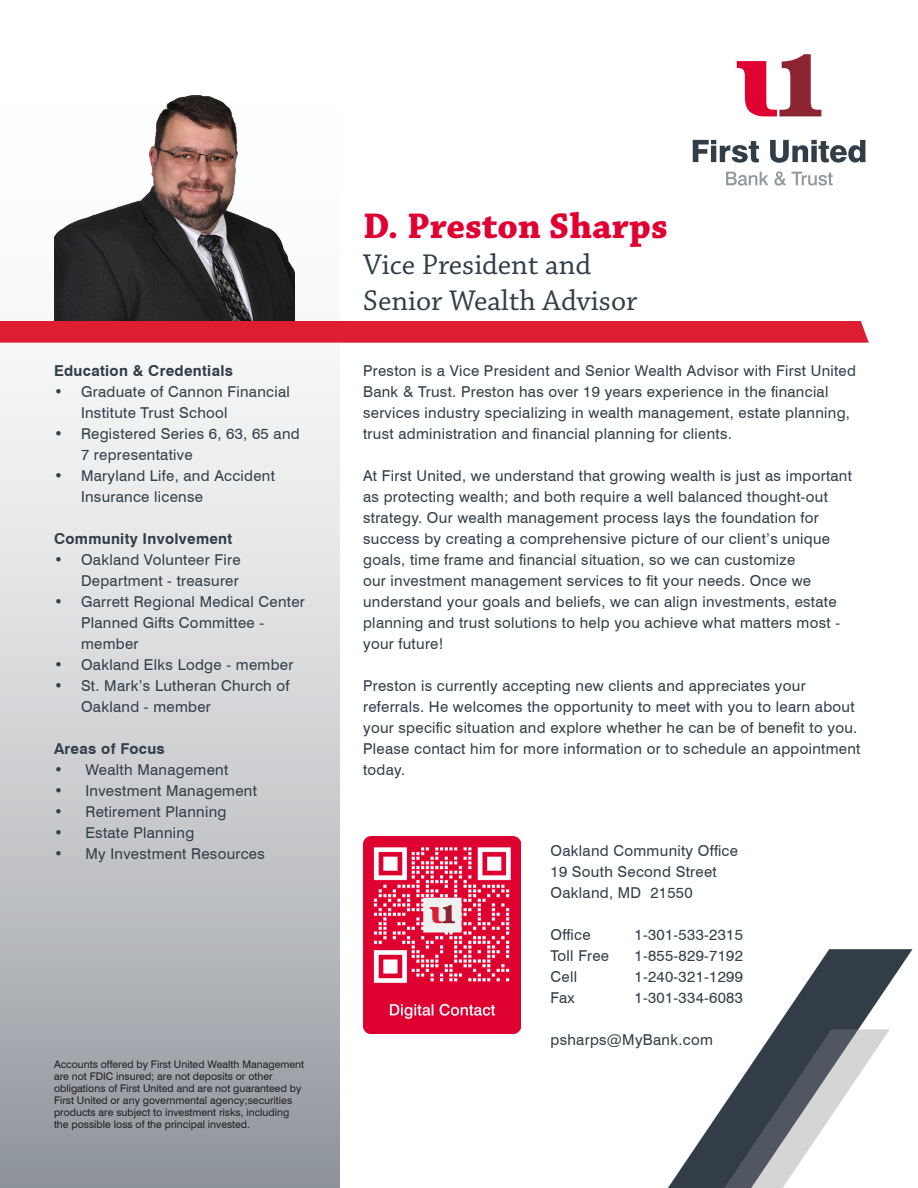
<style>
.page{position:relative;width:918px;height:1188px;background:#fff}
.page>*{position:absolute;margin:0;border:0;box-sizing:border-box;transform-origin:0 0}
.t1{font:700 37.5px "Chaparral Pro";color:#e00031}
.t2{font:30px "Chaparral Pro";color:#313e48}
.t3{font:15px/21px "Swiss 721 BT";letter-spacing:.02em;color:#313e48}
.t4{font:700 15px "Swiss 721 BT";letter-spacing:.02em;color:#313e48}
.t5{font:10.5px/12px "Swiss 721 BT";color:#231f20}
</style>
<div class="page">
<svg style="left:737px;top:54px;width:84px;height:62px"></svg>
<svg style="left:693px;top:140px;width:66px;height:23px"></svg>
<svg style="left:770px;top:140px;width:95px;height:23px"></svg>
<svg style="left:726px;top:172px;width:42px;height:14px"></svg>
<svg style="left:774px;top:171px;width:12px;height:15px"></svg>
<svg style="left:792px;top:172px;width:41px;height:14px"></svg>
<svg style="left:775px;top:949px;width:138px;height:80px;fill:#323d47"></svg>
<svg style="left:668px;top:1029px;width:222px;height:159px"></svg>
<svg style="left:0;top:365px;width:339px;height:823px;background:#c8cacd"></svg>
<img style="left:54px;top:95px;width:241px;height:226px">
<img style="left:364px;top:837px;width:156px;height:196px">
<div style="left:0;top:321px;width:869px;height:22px;background:#de1d32"></div>
<p class="t4" style="left:54px;top:362px;width:181px">Education &amp; Credentials</p>
<p class="t3" style="left:81px;top:381px;width:210px;text-indent:-27px">• Graduate of Cannon Financial<br>Institute Trust School</p>
<p class="t3" style="left:81px;top:423px;width:220px;text-indent:-27px">• Registered Series 6, 63, 65 and<br>7 representative</p>
<p class="t3" style="left:81px;top:465px;width:196px;text-indent:-27px">• Maryland Life, and Accident<br>Insurance license</p>
<p class="t4" style="left:54px;top:530px;width:180px">Community Involvement</p>
<p class="t3" style="left:54px;top:549px;width:188px;text-align:right">• Oakland Volunteer Fire<br>Department - treasurer</p>
<p class="t3" style="left:81px;top:591px;width:225px;text-indent:-27px">• Garrett Regional Medical Center<br>Planned Gifts Committee - member</p>
<p class="t3" style="left:54px;top:654px;width:241px">• Oakland Elks Lodge - member</p>
<p class="t3" style="left:81px;top:675px;width:210px;text-indent:-27px">• St. Mark’s Lutheran Church of<br>Oakland - member</p>
<p class="t4" style="left:54px;top:740px;width:112px">Areas of Focus</p>
<p class="t3" style="left:54px;top:759px;width:176px">• Wealth Management</p>
<p class="t3" style="left:54px;top:780px;width:205px">• Investment Management</p>
<p class="t3" style="left:54px;top:801px;width:174px">• Retirement Planning</p>
<p class="t3" style="left:54px;top:822px;width:142px">• Estate Planning</p>
<p class="t3" style="left:54px;top:843px;width:212px">• My Investment Resources</p>
<p class="t5" style="left:54px;top:1058px;width:252px">Accounts offered by First United Wealth Management are not FDIC insured; are not deposits or other obligations of First United and are not guaranteed by First United or any governmental agency;securities products are subject to investment risks, including the possible loss of the principal invested.</p>
<p class="t1" style="left:363px;top:204px;width:306px">D. Preston Sharps</p>
<p class="t2" style="left:363px;top:248px;width:230px">Vice President and</p>
<p class="t2" style="left:363px;top:284px;width:276px">Senior Wealth Advisor</p>
<p class="t3" style="left:363px;top:360px;width:494px">Preston is a Vice President and Senior Wealth Advisor with First United Bank &amp; Trust. Preston has over 19 years experience in the financial services industry specializing in wealth management, estate planning, trust administration and financial planning for clients.</p>
<p class="t3" style="left:363px;top:465px;width:490px">At First United, we understand that growing wealth is just as important as protecting wealth; and both require a well balanced thought-out strategy. Our wealth management process lays the foundation for success by creating a comprehensive picture of our client’s unique goals, time frame and financial situation, so we can customize<br>our investment management services to fit your needs. Once we understand your goals and beliefs, we can align investments, estate planning and trust solutions to help you achieve what matters most - your future!</p>
<p class="t3" style="left:363px;top:675px;width:499px">Preston is currently accepting new clients and appreciates your referrals. He welcomes the opportunity to meet with you to learn about your specific situation and explore whether he can be of benefit to you.<br>Please contact him for more information or to schedule an appointment today.</p>
<p class="t3" style="left:550px;top:840px;width:189px">Oakland Community Office</p>
<p class="t3" style="left:550px;top:861px;width:168px">19 South Second Street</p>
<p class="t3" style="left:550px;top:882px;width:144px">Oakland, MD 21550</p>
<p class="t3" style="left:550px;top:924px;width:42px">Office</p>
<p class="t3" style="left:634px;top:924px;width:110px">1-301-533-2315</p>
<p class="t3" style="left:550px;top:945px;width:60px">Toll Free</p>
<p class="t3" style="left:634px;top:945px;width:110px">1-855-829-7192</p>
<p class="t3" style="left:550px;top:966px;width:28px">Cell</p>
<p class="t3" style="left:634px;top:966px;width:110px">1-240-321-1299</p>
<p class="t3" style="left:550px;top:987px;width:26px">Fax</p>
<p class="t3" style="left:634px;top:987px;width:110px">1-301-334-6083</p>
<p class="t3" style="left:550px;top:1029px;width:164px">psharps@MyBank.com</p>
</div>
